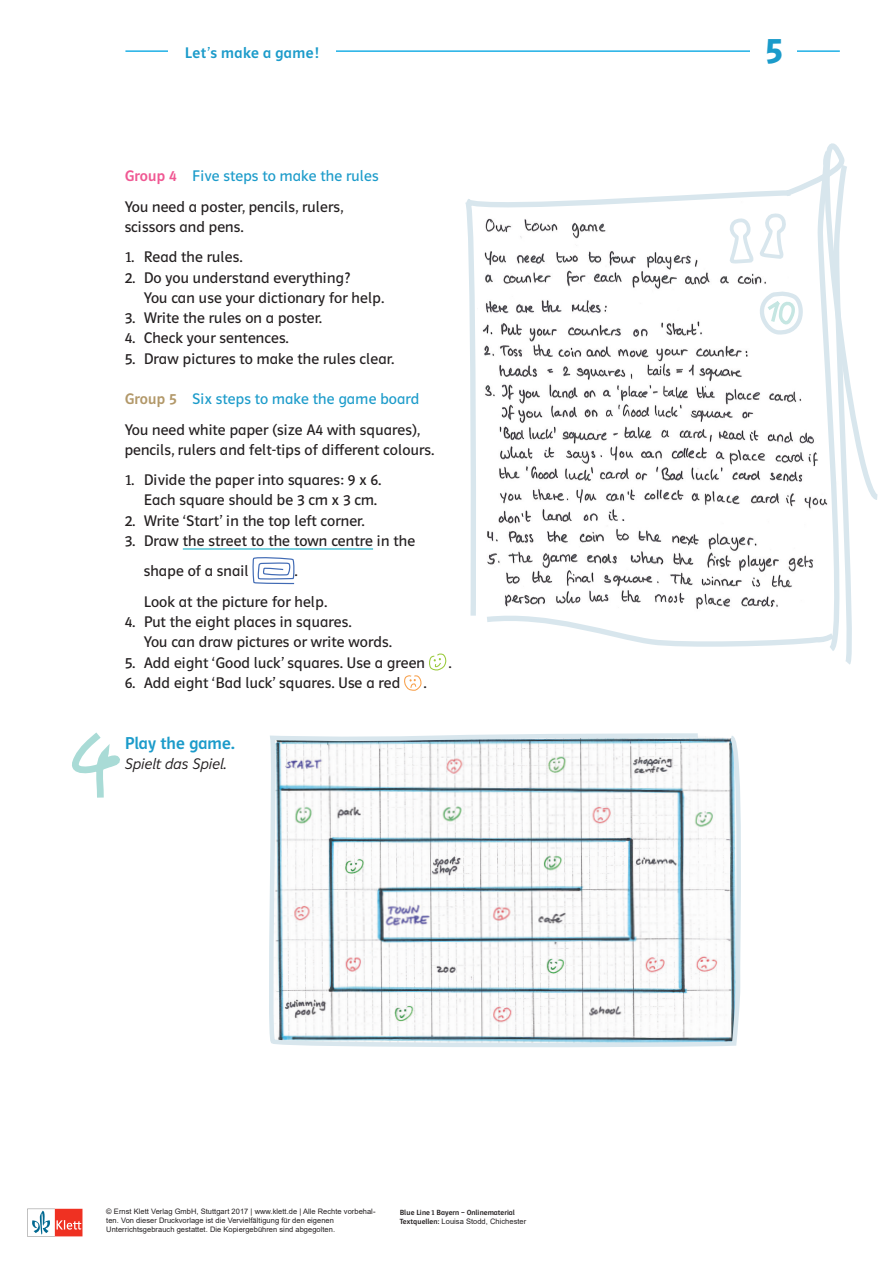
<style>
.page{position:relative;width:893px;height:1263px;background:#fff}
.page>*{position:absolute;margin:0;border:0;box-sizing:border-box;transform-origin:0 0}
.t1{font:36px "Polo Basis TB Hfett";color:#1b9bca}
.t2{font:17.25px "Polo Basis TB Krftg";letter-spacing:.005em;color:#1b9bca}
.t3{font:15.45px/30.3px "Polo Basis TB Buch";letter-spacing:.005em;color:#231f20}
.t4{font:15.45px "Polo Basis TB Krftg";letter-spacing:.03em;color:#1b9bca}
.t5{font:15.45px "Polo Basis TB Leicht Kursiv";letter-spacing:.005em;color:#231f20}
.t6{font:7.5px/9px "Arial";letter-spacing:.005em;color:#231f20}
.t7{font:7.5px "Polo Basis TB Krftg";letter-spacing:.005em;color:#231f20}
.s1{font-family:"Polo Basis TB Buch"}
.s2{font-family:"Polo Basis TB Krftg";color:#f05893}
.s3{color:#1b9bca}
.s4{font-family:"Polo Basis TB Krftg";color:#b29869}
.s5{font-family:"Polo Basis TB Krftg"}
</style>
<div class="page">
<svg style="left:27px;top:1209px;width:55px;height:27px"></svg>
<hr style="left:125px;top:50px;width:715px;height:2px;background:#1fb0e6">
<div style="left:168px;top:0;width:168px;height:62px;background:#fff"></div>
<div style="left:750px;top:0;width:47px;height:62px;background:#fff"></div>
<hr style="left:183px;top:548px;width:190px;height:2px;background:#52c5d4">
<svg style="left:252px;top:557px;width:43px;height:28px"></svg>
<svg style="left:404px;top:653px;width:42px;height:38px"></svg>
<svg style="left:72px;top:732px;width:46px;height:66px"></svg>
<svg style="left:269px;top:733px;width:472px;height:315px"></svg>
<svg style="left:829px;top:143px;width:49px;height:357px"></svg>
<svg style="left:465px;top:199px;width:16px;height:417px"></svg>
<svg style="left:481px;top:145px;width:374px;height:520px"></svg>
<p class="t4" style="left:185px;top:44px;width:135px">Let<span class="s1">’</span>s make a game!</p>
<h1 class="t1" style="left:765px;top:29px;width:19px">5</h1>
<p class="t3" style="left:125px;top:161px;width:255px"><span class="s2">Group 4</span> <span class="s3">Five steps to make the rules<br></span>You need a poster, pencils, rulers,</p>
<p class="t3" style="left:125px;top:212px;width:120px">scissors and pens.</p>
<p class="t3" style="left:125px;top:242px;width:119px">1. Read the rules.</p>
<p class="t3" style="left:144px;top:268px;width:242px;line-height:20.2px;text-indent:-19px">2. Do you understand everything?<br>You can use your dictionary for help.</p>
<p class="t3" style="left:125px;top:303px;width:199px">3. Write the rules on a poster.</p>
<p class="t3" style="left:125px;top:323px;width:166px">4. Check your sentences.</p>
<p class="t3" style="left:125px;top:344px;width:271px">5. Draw pictures to make the rules clear.</p>
<p class="t3" style="left:125px;top:384px;width:297px"><span class="s4">Group 5</span> <span class="s3">Six steps to make the game board<br></span>You need white paper (size A4 with squares),</p>
<p class="t3" style="left:125px;top:435px;width:311px">pencils, rulers and felt-tips of different colours.</p>
<p class="t3" style="left:125px;top:470px;width:258px;line-height:20.2px;text-align:right">1. Divide the paper into squares: 9 x 6.<br>Each square should be 3 cm x 3 cm.</p>
<p class="t3" style="left:125px;top:506px;width:241px">2. Write ‘Start’ in the top left corner.</p>
<p class="t3" style="left:144px;top:526px;width:273px;text-indent:-19px">3. Draw the street to the town centre in the shape of a snail</p>
<p class="t3" style="left:144px;top:556px;width:185px;text-indent:151px">.<br>Look at the picture for help.</p>
<p class="t3" style="left:144px;top:612px;width:250px;line-height:20.2px;text-indent:-19px">4. Put the eight places in squares.<br>You can draw pictures or write words.</p>
<p class="t3" style="left:125px;top:647px;width:302px">5. Add eight ‘Good luck’ squares. Use a green</p>
<p class="t3" style="left:448px;top:647px;width:5px">.</p>
<p class="t3" style="left:125px;top:668px;width:277px">6. Add eight ‘Bad luck’ squares. Use a red</p>
<p class="t3" style="left:424px;top:668px;width:5px">.</p>
<p class="t2" style="left:125px;top:733px;width:112px">Play the game.</p>
<p class="t5" style="left:125px;top:755px;width:103px">Spielt das Spiel.</p>
<p class="t6" style="left:106px;top:1207px;width:271px">© Ernst Klett Verlag GmbH, Stuttgart 2017 | www.klett.de | Alle Rechte vorbehal&shy;ten. Von dieser Druckvorlage ist die Vervielfältigung für den eigenen<br>Unterrichtsgebrauch gestattet. Die Kopiergebühren sind abgegolten.</p>
<p class="t7" style="left:400px;top:1209px;width:117px">Blue Line 1 Bayern – Onlinematerial</p>
<p class="t6" style="left:400px;top:1217px;width:128px"><span class="s5">Textquellen:</span> Louisa Stodd, Chichester</p>
</div>
